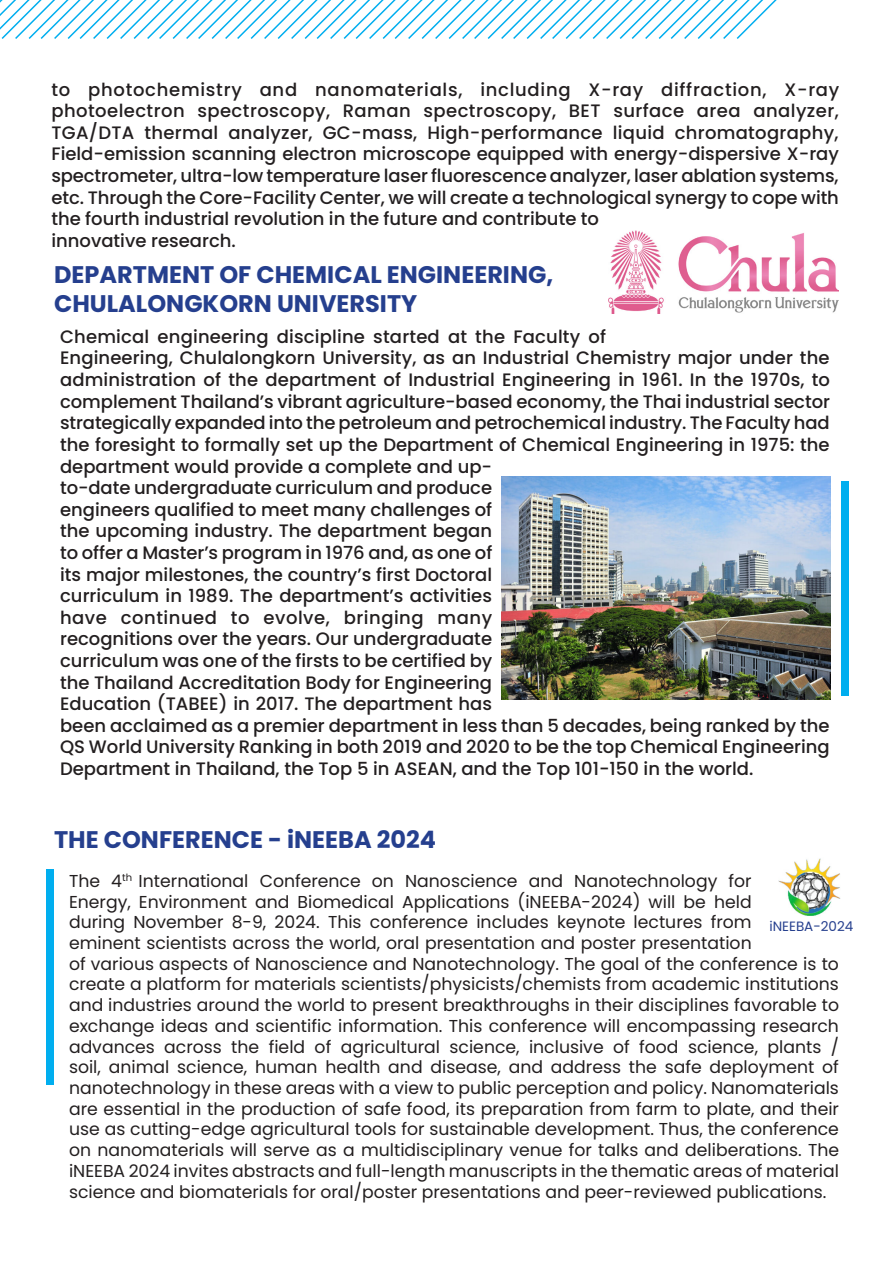
<style>
.page{position:relative;width:893px;height:1263px;background:#fff}
.page>*{position:absolute;margin:0;border:0;box-sizing:border-box;transform-origin:0 0}
.t1{font:700 24px "Poppins";color:#253f8e}
.t2{font:500 18px/21.6px "Poppins";color:#231f20}
.t3{font:17.25px/20.7px "Poppins";color:#231f20}
.t4{font:13.5px "Poppins";color:#253f8e}
</style>
<div class="page">
<div style="left:841px;top:481px;width:7px;height:215px;background:#00aeef"></div>
<img style="left:501px;top:477px;width:329px;height:222px">
<img style="left:608px;top:231px;width:230px;height:83px">
<svg style="left:0;top:0;width:777px;height:39px"></svg>
<div style="left:47px;top:869px;width:7px;height:215px;background:#00aeef"></div>
<img style="left:779px;top:858px;width:62px;height:58px">
<p class="t2" style="left:51px;top:79px;width:789px">to photochemistry and nanomaterials, including X-ray diffraction, X-ray photoelectron spectroscopy, Raman spectroscopy, BET surface area analyzer, TGA/DTA thermal analyzer, GC-mass, High-performance liquid chromatography, Field-emission scanning electron microscope equipped with energy-dispersive X-ray spectrometer, ultra-low temperature laser fluorescence analyzer, laser ablation systems, etc. Through the Core-Facility Center, we will create a technological synergy to cope with the fourth industrial revolution in the future and contribute to<br>innovative research.</p>
<p class="t1" style="left:54px;top:261px;width:501px">DEPARTMENT OF CHEMICAL ENGINEERING,</p>
<p class="t1" style="left:54px;top:289px;width:365px">CHULALONGKORN UNIVERSITY</p>
<p class="t2" style="left:60px;top:326px;width:771px">Chemical engineering discipline started at the Faculty of<br>Engineering, Chulalongkorn University, as an Industrial Chemistry major under the administration of the department of Industrial Engineering in 1961. In the 1970s, to complement Thailand’s vibrant agriculture-based economy, the Thai industrial sector strategically expanded into the petroleum and petrochemical industry. The Faculty had the foresight to formally set up the Department of Chemical Engineering in 1975: the department would provide a complete and up-<br>to-date undergraduate curriculum and produce<br>engineers qualified to meet many challenges of<br>the upcoming industry. The department began<br>to offer a Master’s program in 1976 and, as one of<br>its major milestones, the country’s first Doctoral<br>curriculum in 1989. The department’s activities<br>have continued to evolve, bringing many<br>recognitions over the years. Our undergraduate<br>curriculum was one of the firsts to be certified by<br>the Thailand Accreditation Body for Engineering<br>Education (TABEE) in 2017. The department has<br>been acclaimed as a premier department in less than 5 decades, being ranked by the QS World University Ranking in both 2019 and 2020 to be the top Chemical Engineering Department in Thailand, the Top 5 in ASEAN, and the Top 101-150 in the world.</p>
<p class="t1" style="left:54px;top:825px;width:384px">THE CONFERENCE - iNEEBA 2024</p>
<p class="t3" style="left:69px;top:871px;width:772px">The 4<sup>th</sup> International Conference on Nanoscience and Nanotechnology for<br>Energy, Environment and Biomedical Applications (iNEEBA-2024) will be held<br>during November 8-9, 2024. This conference includes keynote lectures from<br>eminent scientists across the world, oral presentation and poster presentation<br>of various aspects of Nanoscience and Nanotechnology. The goal of the conference is to create a platform for materials scientists/physicists/chemists from academic institutions and industries around the world to present breakthroughs in their disciplines favorable to exchange ideas and scientific information. This conference will encompassing research advances across the field of agricultural science, inclusive of food science, plants / soil, animal science, human health and disease, and address the safe deployment of nanotechnology in these areas with a view to public perception and policy. Nanomaterials are essential in the production of safe food, its preparation from farm to plate, and their use as cutting-edge agricultural tools for sustainable development. Thus, the conference on nanomaterials will serve as a multidisciplinary venue for talks and deliberations. The iNEEBA 2024 invites abstracts and full-length manuscripts in the thematic areas of material science and biomaterials for oral/poster presentations and peer-reviewed publications.</p>
<p class="t4" style="left:769px;top:919px;width:85px">iNEEBA-2024</p>
</div>
